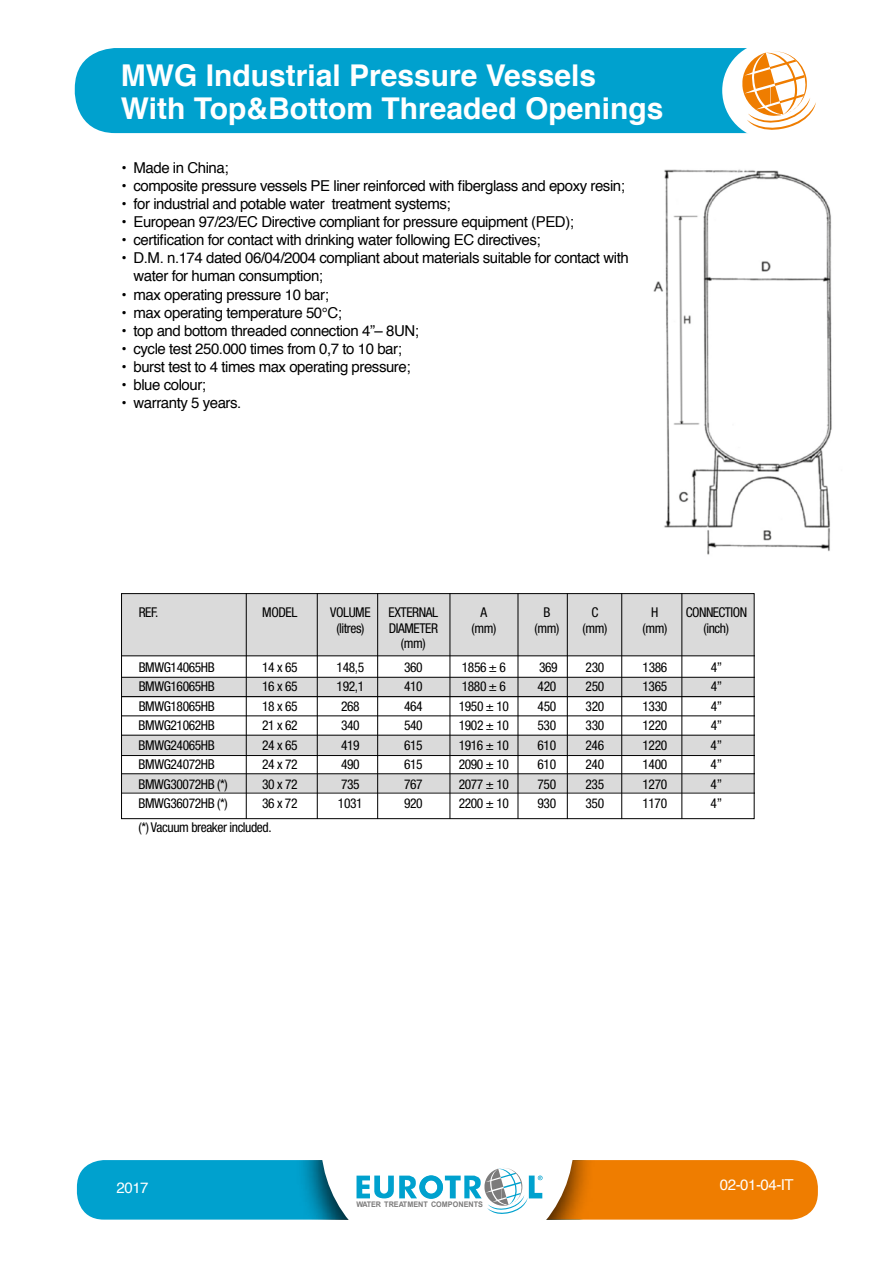
<style>
.page{position:relative;width:893px;height:1263px;background:#fff}
.page>*{position:absolute;margin:0;border:0;box-sizing:border-box;transform-origin:0 0}
.t1{font:700 30px/33px "Helvetica";color:#fff}
.t2{font:15px/18px "Helvetica";letter-spacing:-.03em;color:#000}
.t3{font:15px "Helvetica";letter-spacing:-.03em;color:#fff}
.t4{font:condensed 13.5px "Helvetica Neue";letter-spacing:-.03em;color:#000}
.t5{font:700 7.65px "Arial";letter-spacing:.005em;color:#7c7b7b;scale:.94 1}
</style>
<div class="page">
<div style="left:75px;top:48px;width:741px;height:85px;background:#00a1ce;border-radius:40px"></div>
<div style="left:722px;top:42px;width:98px;height:97px;background:#fff;border-radius:50%"></div>
<div style="left:77px;top:1160px;width:528px;height:59px;background:#00a1ce;border-radius:27px"></div>
<div style="left:438px;top:1160px;width:380px;height:59px;background:#ef7d00;border-radius:27px"></div>
<div style="left:296px;top:1160px;width:299px;height:59px;background:#000;opacity:.75"></div>
<svg style="left:742px;top:50px;width:74px;height:84px"></svg>
<svg style="left:321px;top:1160px;width:253px;height:59px;background:#c9dfe2"></svg>
<img style="left:653px;top:169px;width:179px;height:386px">
<div style="left:122px;top:594px;width:632px;height:61px;background:#dadada"></div>
<div style="left:122px;top:677px;width:632px;height:20px;background:#dadada"></div>
<div style="left:122px;top:736px;width:632px;height:19px;background:#dadada"></div>
<div style="left:122px;top:774px;width:632px;height:18px;background:#dadada"></div>
<hr style="left:122px;top:677px;width:632px;height:1px;background:#000">
<hr style="left:122px;top:735px;width:632px;height:1px;background:#000">
<hr style="left:122px;top:793px;width:632px;height:1px;background:#000">
<hr style="left:122px;top:655px;width:632px;height:1px;background:#000">
<hr style="left:122px;top:715px;width:632px;height:1px;background:#000">
<hr style="left:122px;top:773px;width:632px;height:1px;background:#000">
<hr style="left:122px;top:696px;width:632px;height:1px;background:#000">
<hr style="left:122px;top:755px;width:632px;height:1px;background:#000">
<hr style="left:317px;top:594px;width:1px;height:225px;background:#000">
<hr style="left:377px;top:594px;width:1px;height:225px;background:#000">
<hr style="left:518px;top:594px;width:1px;height:225px;background:#000">
<hr style="left:681px;top:594px;width:1px;height:225px;background:#000">
<hr style="left:246px;top:594px;width:1px;height:225px;background:#000">
<hr style="left:450px;top:594px;width:1px;height:225px;background:#000">
<div style="left:121px;top:593px;width:633px;height:226px;border:1px solid #000"></div>
<hr style="left:567px;top:593px;width:1px;height:226px;background:#000">
<hr style="left:621px;top:593px;width:1px;height:226px;background:#000">
<h1 class="t1" style="left:121px;top:60px;width:544px">MWG Industrial Pressure Vessels<br>With Top&amp;Bottom Threaded Openings</h1>
<p class="t2" style="left:122px;top:160px;width:109px">• Made in China;</p>
<p class="t2" style="left:122px;top:178px;width:505px">• composite pressure vessels PE liner reinforced with fiberglass and epoxy resin;</p>
<p class="t2" style="left:122px;top:196px;width:331px">• for industrial and potable water treatment systems;</p>
<p class="t2" style="left:122px;top:214px;width:454px">• European 97/23/EC Directive compliant for pressure equipment (PED);</p>
<p class="t2" style="left:122px;top:232px;width:421px">• certification for contact with drinking water following EC directives;</p>
<p class="t2" style="left:134px;top:250px;width:497px;text-indent:-12px">• D.M. n.174 dated 06/04/2004 compliant about materials suitable for contact with water for human consumption;</p>
<p class="t2" style="left:122px;top:286px;width:209px">• max operating pressure 10 bar;</p>
<p class="t2" style="left:122px;top:304px;width:222px">• max operating temperature 50°C;</p>
<p class="t2" style="left:122px;top:322px;width:299px">• top and bottom threaded connection 4”– 8UN;</p>
<p class="t2" style="left:122px;top:340px;width:282px">• cycle test 250.000 times from 0,7 to 10 bar;</p>
<p class="t2" style="left:122px;top:358px;width:290px">• burst test to 4 times max operating pressure;</p>
<p class="t2" style="left:122px;top:376px;width:86px">• blue colour;</p>
<p class="t2" style="left:122px;top:394px;width:121px">• warranty 5 years.</p>
<p class="t4" style="left:139px;top:604px;width:21px">REF.</p>
<p class="t4" style="left:262px;top:604px;width:37px">MODEL</p>
<p class="t4" style="left:330px;top:604px;width:42px">VOLUME</p>
<p class="t4" style="left:389px;top:604px;width:51px">EXTERNAL</p>
<p class="t4" style="left:481px;top:604px;width:8px">A</p>
<p class="t4" style="left:543px;top:604px;width:9px">B</p>
<p class="t4" style="left:591px;top:604px;width:9px">C</p>
<p class="t4" style="left:651px;top:604px;width:9px">H</p>
<p class="t4" style="left:686px;top:604px;width:63px">CONNECTION</p>
<p class="t4" style="left:336px;top:620px;width:30px">(litres)</p>
<p class="t4" style="left:389px;top:620px;width:51px">DIAMETER</p>
<p class="t4" style="left:471px;top:620px;width:26px">(mm)</p>
<p class="t4" style="left:534px;top:620px;width:74px">(mm) (mm)</p>
<p class="t4" style="left:642px;top:620px;width:26px">(mm)</p>
<p class="t4" style="left:703px;top:620px;width:27px">(inch)</p>
<p class="t4" style="left:401px;top:635px;width:26px">(mm)</p>
<p class="t4" style="left:139px;top:659px;width:78px">BMWG14065HB</p>
<p class="t4" style="left:262px;top:659px;width:37px">14 x 65</p>
<p class="t4" style="left:337px;top:659px;width:29px">148,5</p>
<p class="t4" style="left:404px;top:659px;width:20px">360</p>
<p class="t4" style="left:462px;top:659px;width:46px">1856 ± 6</p>
<p class="t4" style="left:539px;top:659px;width:20px">369</p>
<p class="t4" style="left:586px;top:659px;width:20px">230</p>
<p class="t4" style="left:643px;top:659px;width:26px">1386</p>
<p class="t4" style="left:711px;top:659px;width:13px">4”</p>
<p class="t4" style="left:139px;top:679px;width:78px">BMWG16065HB</p>
<p class="t4" style="left:262px;top:679px;width:37px">16 x 65</p>
<p class="t4" style="left:337px;top:679px;width:29px">192,1</p>
<p class="t4" style="left:404px;top:679px;width:20px">410</p>
<p class="t4" style="left:462px;top:679px;width:46px">1880 ± 6</p>
<p class="t4" style="left:538px;top:679px;width:20px">420</p>
<p class="t4" style="left:586px;top:679px;width:20px">250</p>
<p class="t4" style="left:643px;top:679px;width:26px">1365</p>
<p class="t4" style="left:711px;top:679px;width:13px">4”</p>
<p class="t4" style="left:139px;top:698px;width:78px">BMWG18065HB</p>
<p class="t4" style="left:262px;top:698px;width:37px">18 x 65</p>
<p class="t4" style="left:341px;top:698px;width:20px">268</p>
<p class="t4" style="left:404px;top:698px;width:20px">464</p>
<p class="t4" style="left:459px;top:698px;width:52px">1950 ± 10</p>
<p class="t4" style="left:538px;top:698px;width:20px">450</p>
<p class="t4" style="left:586px;top:698px;width:20px">320</p>
<p class="t4" style="left:643px;top:698px;width:26px">1330</p>
<p class="t4" style="left:711px;top:698px;width:13px">4”</p>
<p class="t4" style="left:139px;top:718px;width:78px">BMWG21062HB</p>
<p class="t4" style="left:262px;top:718px;width:37px">21 x 62</p>
<p class="t4" style="left:341px;top:718px;width:20px">340</p>
<p class="t4" style="left:404px;top:718px;width:20px">540</p>
<p class="t4" style="left:459px;top:718px;width:52px">1902 ± 10</p>
<p class="t4" style="left:538px;top:718px;width:20px">530</p>
<p class="t4" style="left:586px;top:718px;width:20px">330</p>
<p class="t4" style="left:642px;top:718px;width:26px">1220</p>
<p class="t4" style="left:711px;top:718px;width:13px">4”</p>
<p class="t4" style="left:139px;top:737px;width:78px">BMWG24065HB</p>
<p class="t4" style="left:262px;top:737px;width:37px">24 x 65</p>
<p class="t4" style="left:341px;top:737px;width:20px">419</p>
<p class="t4" style="left:404px;top:737px;width:20px">615</p>
<p class="t4" style="left:459px;top:737px;width:52px">1916 ± 10</p>
<p class="t4" style="left:538px;top:737px;width:20px">610</p>
<p class="t4" style="left:586px;top:737px;width:20px">246</p>
<p class="t4" style="left:642px;top:737px;width:26px">1220</p>
<p class="t4" style="left:711px;top:737px;width:13px">4”</p>
<p class="t4" style="left:139px;top:757px;width:78px">BMWG24072HB</p>
<p class="t4" style="left:262px;top:757px;width:37px">24 x 72</p>
<p class="t4" style="left:341px;top:757px;width:20px">490</p>
<p class="t4" style="left:404px;top:757px;width:20px">615</p>
<p class="t4" style="left:459px;top:757px;width:52px">2090 ± 10</p>
<p class="t4" style="left:538px;top:757px;width:20px">610</p>
<p class="t4" style="left:586px;top:757px;width:20px">240</p>
<p class="t4" style="left:642px;top:757px;width:26px">1400</p>
<p class="t4" style="left:711px;top:757px;width:13px">4”</p>
<p class="t4" style="left:139px;top:776px;width:90px">BMWG30072HB (*)</p>
<p class="t4" style="left:262px;top:776px;width:37px">30 x 72</p>
<p class="t4" style="left:341px;top:776px;width:20px">735</p>
<p class="t4" style="left:404px;top:776px;width:20px">767</p>
<p class="t4" style="left:459px;top:776px;width:52px">2077 ± 10</p>
<p class="t4" style="left:537px;top:776px;width:20px">750</p>
<p class="t4" style="left:585px;top:776px;width:20px">235</p>
<p class="t4" style="left:642px;top:776px;width:26px">1270</p>
<p class="t4" style="left:711px;top:776px;width:13px">4”</p>
<p class="t4" style="left:139px;top:796px;width:90px">BMWG36072HB (*)</p>
<p class="t4" style="left:262px;top:796px;width:37px">36 x 72</p>
<p class="t4" style="left:338px;top:796px;width:26px">1031</p>
<p class="t4" style="left:404px;top:796px;width:20px">920</p>
<p class="t4" style="left:459px;top:796px;width:52px">2200 ± 10</p>
<p class="t4" style="left:537px;top:796px;width:20px">930</p>
<p class="t4" style="left:585px;top:796px;width:20px">350</p>
<p class="t4" style="left:642px;top:796px;width:26px">1170</p>
<p class="t4" style="left:711px;top:796px;width:13px">4”</p>
<p class="t4" style="left:139px;top:820px;width:134px">(*) Vacuum breaker included.</p>
<p class="t3" style="left:117px;top:1176px;width:34px">2017</p>
<p class="t3" style="left:720px;top:1173px;width:75px">02-01-04-IT</p>
<p class="t5" style="left:356px;top:1200px;width:136px">WATER TREATMENT COMPONENTS</p>
</div>
